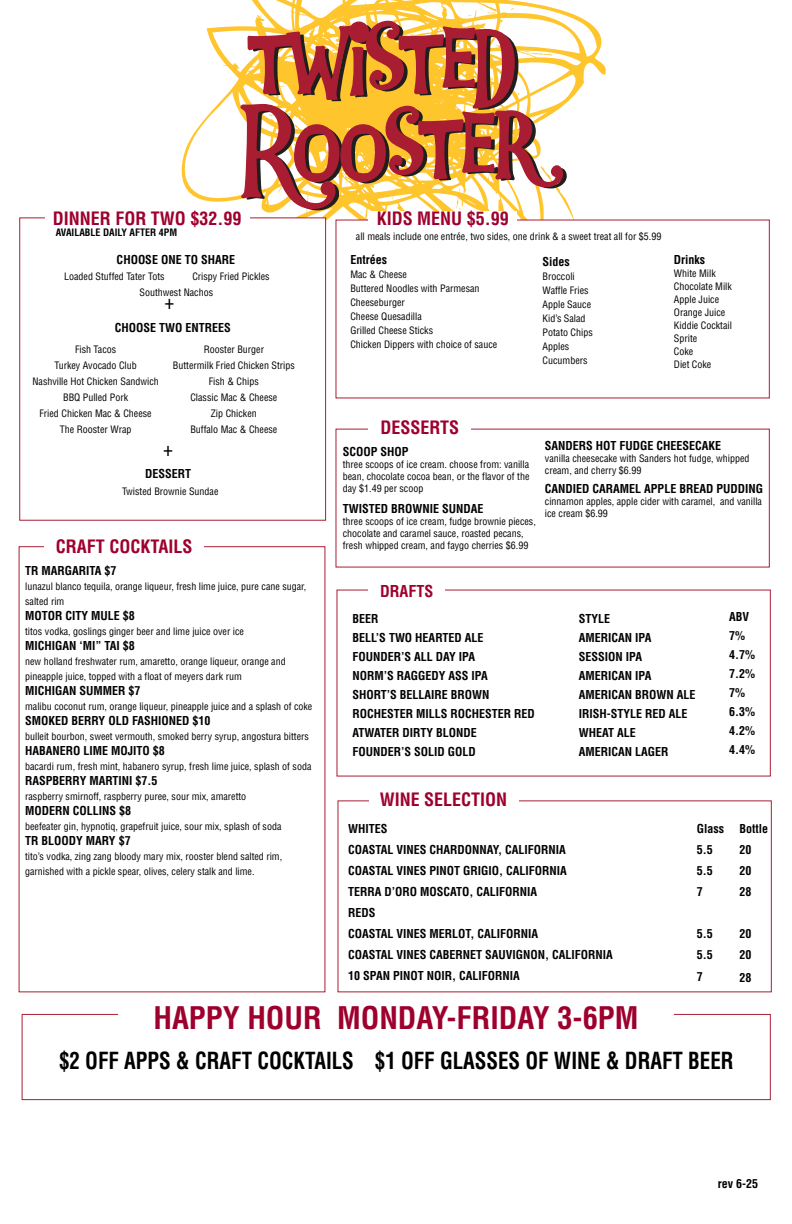
<style>
.page{position:relative;width:792px;height:1224px;background:#fff}
.page>*{position:absolute;margin:0;border:0;box-sizing:border-box;transform-origin:0 0}
.t1{font:700 condensed 30.4px "Helvetica";color:#9e002e}
.t2{font:700 condensed 23px "Helvetica";color:#000;scale:.91 1}
.t3{font:condensed 20px "Helvetica";color:#000}
.t4{font:700 condensed 18px "Helvetica";color:#9e002e}
.t5{font:700 condensed 16px "Helvetica";color:#9e002e}
.t6{font:700 condensed 12px/21px "Helvetica";color:#000}
.t7{font:condensed 10px/12px "Helvetica";color:#000}
.t8{font:700 condensed 10px "Helvetica";color:#000}
</style>
<div class="page">
<svg style="left:182px;top:0;width:432px;height:313px"></svg>
<svg style="left:240px;top:20px;width:327px;height:190px"></svg>
<div style="left:19px;top:217px;width:307px;height:304px;background:#fff;border:1px solid #a81e33"></div>
<div style="left:22px;top:1014px;width:749px;height:86px;background:#fff;border:1px solid #a81e33"></div>
<div style="left:118px;top:1005px;width:556px;height:32px;background:#fff"></div>
<div style="left:335px;top:220px;width:435px;height:178px;background:#fff"></div>
<div style="left:369px;top:211px;width:148px;height:21px;background:#fff"></div>
<div style="left:45px;top:211px;width:204px;height:21px;background:#fff"></div>
<p class="t4" style="left:53px;top:207px;width:190px">DINNER FOR TWO $32.99</p>
<p class="t8" style="left:56px;top:226px;width:123px">AVAILABLE DAILY AFTER 4PM</p>
<p class="t6" style="left:117px;top:249px;width:120px">CHOOSE ONE TO SHARE</p>
<p class="t7" style="left:64px;top:270px;width:102px">Loaded Stuffed Tater Tots</p>
<p class="t7" style="left:192px;top:270px;width:79px">Crispy Fried Pickles</p>
<p class="t7" style="left:140px;top:286px;width:75px">Southwest Nachos</p>
<p class="t6" style="left:115px;top:317px;width:118px">CHOOSE TWO ENTREES</p>
<p class="t7" style="left:75px;top:343px;width:43px">Fish Tacos</p>
<p class="t7" style="left:204px;top:343px;width:62px">Rooster Burger</p>
<p class="t7" style="left:54px;top:359px;width:84px">Turkey Avocado Club</p>
<p class="t7" style="left:173px;top:359px;width:123px">Buttermilk Fried Chicken Strips</p>
<p class="t7" style="left:32px;top:375px;width:128px">Nashville Hot Chicken Sandwich</p>
<p class="t7" style="left:209px;top:375px;width:51px">Fish &amp; Chips</p>
<p class="t7" style="left:63px;top:391px;width:66px">BBQ Pulled Pork</p>
<p class="t7" style="left:190px;top:391px;width:88px">Classic Mac &amp; Cheese</p>
<p class="t7" style="left:40px;top:407px;width:114px">Fried Chicken Mac &amp; Cheese</p>
<p class="t7" style="left:211px;top:407px;width:47px">Zip Chicken</p>
<p class="t7" style="left:60px;top:423px;width:73px">The Rooster Wrap</p>
<p class="t7" style="left:190px;top:423px;width:88px">Buffalo Mac &amp; Cheese</p>
<p class="t6" style="left:145px;top:463px;width:47px">DESSERT</p>
<p class="t7" style="left:122px;top:485px;width:98px">Twisted Brownie Sundae</p>
<p class="t3" style="left:164px;top:290px;width:11px">+</p>
<p class="t3" style="left:163px;top:436px;width:11px">+</p>
<p class="t4" style="left:56px;top:535px;width:138px">CRAFT COCKTAILS</p>
<p class="t6" style="left:25px;top:560px;width:93px">TR MARGARITA $7</p>
<p class="t7" style="left:25px;top:579px;width:283px;line-height:15px">lunazul blanco tequila, orange liqueur, fresh lime juice, pure cane sugar, salted rim</p>
<p class="t6" style="left:25px;top:605px;width:111px">MOTOR CITY MULE $8</p>
<p class="t7" style="left:25px;top:625px;width:220px">titos vodka, goslings ginger beer and lime juice over ice</p>
<p class="t6" style="left:25px;top:635px;width:111px">MICHIGAN ‘MI” TAI $8</p>
<p class="t7" style="left:25px;top:655px;width:262px">new holland freshwater rum, amaretto, orange liqueur, orange and</p>
<p class="t7" style="left:25px;top:670px;width:218px">pineapple juice, topped with a float of meyers dark rum</p>
<p class="t6" style="left:25px;top:680px;width:117px">MICHIGAN SUMMER $7</p>
<p class="t7" style="left:25px;top:700px;width:289px">malibu coconut rum, orange liqueur, pineapple juice and a splash of coke</p>
<p class="t6" style="left:25px;top:710px;width:187px">SMOKED BERRY OLD FASHIONED $10</p>
<p class="t7" style="left:25px;top:730px;width:285px">bulleit bourbon, sweet vermouth, smoked berry syrup, angostura bitters</p>
<p class="t6" style="left:25px;top:740px;width:141px">HABANERO LIME MOJITO $8</p>
<p class="t7" style="left:25px;top:760px;width:288px">bacardi rum, fresh mint, habanero syrup, fresh lime juice, splash of soda</p>
<p class="t6" style="left:25px;top:770px;width:134px">RASPBERRY MARTINI $7.5</p>
<p class="t7" style="left:25px;top:790px;width:223px">raspberry smirnoff, raspberry puree, sour mix, amaretto</p>
<p class="t6" style="left:25px;top:800px;width:108px">MODERN COLLINS $8</p>
<p class="t7" style="left:25px;top:820px;width:258px">beefeater gin, hypnotiq, grapefruit juice, sour mix, splash of soda</p>
<p class="t6" style="left:25px;top:830px;width:107px">TR BLOODY MARY $7</p>
<p class="t7" style="left:25px;top:850px;width:259px">tito’s vodka, zing zang bloody mary mix, rooster blend salted rim,</p>
<p class="t7" style="left:25px;top:865px;width:231px">garnished with a pickle spear, olives, celery stalk and lime.</p>
<p class="t4" style="left:377px;top:207px;width:134px">KIDS MENU $5.99</p>
<p class="t6" style="left:350px;top:249px;width:38px">Entrées</p>
<p class="t7" style="left:350px;top:269px;width:58px">Mac &amp; Cheese</p>
<p class="t7" style="left:350px;top:283px;width:131px">Buttered Noodles with Parmesan</p>
<p class="t7" style="left:350px;top:297px;width:56px">Cheeseburger</p>
<p class="t7" style="left:350px;top:311px;width:73px">Cheese Quesadilla</p>
<p class="t7" style="left:350px;top:325px;width:84px">Grilled Cheese Sticks</p>
<p class="t7" style="left:350px;top:339px;width:148px">Chicken Dippers with choice of sauce</p>
<p class="t7" style="left:356px;top:230px;width:307px">all meals include one entrée, two sides, one drink &amp; a sweet treat all for $5.99</p>
<p class="t6" style="left:543px;top:251px;width:29px">Sides</p>
<p class="t7" style="left:543px;top:270px;width:34px">Broccoli</p>
<p class="t7" style="left:543px;top:284px;width:48px">Waffle Fries</p>
<p class="t7" style="left:543px;top:298px;width:50px">Apple Sauce</p>
<p class="t7" style="left:543px;top:312px;width:45px">Kid’s Salad</p>
<p class="t7" style="left:543px;top:326px;width:52px">Potato Chips</p>
<p class="t7" style="left:543px;top:340px;width:28px">Apples</p>
<p class="t7" style="left:543px;top:354px;width:46px">Cucumbers</p>
<p class="t6" style="left:674px;top:249px;width:33px">Drinks</p>
<p class="t7" style="left:674px;top:268px;width:43px">White Milk</p>
<p class="t7" style="left:674px;top:281px;width:60px">Chocolate Milk</p>
<p class="t7" style="left:674px;top:294px;width:47px">Apple Juice</p>
<p class="t7" style="left:674px;top:307px;width:53px">Orange Juice</p>
<p class="t7" style="left:674px;top:320px;width:60px">Kiddie Cocktail</p>
<p class="t7" style="left:674px;top:333px;width:25px">Sprite</p>
<p class="t7" style="left:674px;top:346px;width:21px">Coke</p>
<p class="t7" style="left:674px;top:359px;width:39px">Diet Coke</p>
<p class="t4" style="left:380px;top:416px;width:80px">DESSERTS</p>
<p class="t6" style="left:343px;top:441px;width:67px">SCOOP SHOP</p>
<p class="t7" style="left:343px;top:458px;width:188px">three scoops of ice cream. choose from: vanilla bean, chocolate cocoa bean, or the flavor of the</p>
<p class="t7" style="left:343px;top:482px;width:82px">day $1.49 per scoop</p>
<p class="t6" style="left:343px;top:498px;width:142px">TWISTED BROWNIE SUNDAE</p>
<p class="t7" style="left:343px;top:515px;width:194px">three scoops of ice cream, fudge brownie pieces,</p>
<p class="t7" style="left:343px;top:527px;width:187px">chocolate and caramel sauce, roasted pecans, fresh whipped cream, and faygo cherries $6.99</p>
<p class="t6" style="left:545px;top:435px;width:178px">SANDERS HOT FUDGE CHEESECAKE</p>
<p class="t7" style="left:545px;top:453px;width:206px">vanilla cheesecake with Sanders hot fudge, whipped</p>
<p class="t7" style="left:545px;top:465px;width:98px">cream, and cherry $6.99</p>
<p class="t6" style="left:545px;top:478px;width:220px">CANDIED CARAMEL APPLE BREAD PUDDING</p>
<p class="t7" style="left:545px;top:496px;width:219px">cinnamon apples, apple cider with caramel, and vanilla</p>
<p class="t7" style="left:545px;top:508px;width:65px">ice cream $6.99</p>
<p class="t5" style="left:380px;top:581px;width:55px">DRAFTS</p>
<p class="t6" style="left:352px;top:609px;width:133px;line-height:19px">BEER<br>BELL’S TWO HEARTED ALE</p>
<p class="t6" style="left:352px;top:646px;width:124px">FOUNDER’S ALL DAY IPA</p>
<p class="t6" style="left:352px;top:665px;width:137px">NORM’S RAGGEDY ASS IPA</p>
<p class="t6" style="left:352px;top:684px;width:139px">SHORT’S BELLAIRE BROWN</p>
<p class="t6" style="left:352px;top:703px;width:184px">ROCHESTER MILLS ROCHESTER RED</p>
<p class="t6" style="left:352px;top:722px;width:126px">ATWATER DIRTY BLONDE</p>
<p class="t6" style="left:352px;top:741px;width:125px">FOUNDER’S SOLID GOLD</p>
<p class="t6" style="left:579px;top:609px;width:74px;line-height:19px">STYLE<br>AMERICAN IPA</p>
<p class="t6" style="left:579px;top:646px;width:65px">SESSION IPA</p>
<p class="t6" style="left:579px;top:665px;width:74px">AMERICAN IPA</p>
<p class="t6" style="left:579px;top:684px;width:118px">AMERICAN BROWN ALE</p>
<p class="t6" style="left:579px;top:703px;width:110px">IRISH-STYLE RED ALE</p>
<p class="t6" style="left:579px;top:722px;width:59px">WHEAT ALE</p>
<p class="t6" style="left:579px;top:741px;width:91px">AMERICAN LAGER</p>
<p class="t6" style="left:729px;top:606px;width:22px">ABV</p>
<p class="t6" style="left:729px;top:625px;width:17px">7%</p>
<p class="t6" style="left:729px;top:644px;width:27px">4.7%</p>
<p class="t6" style="left:729px;top:663px;width:27px">7.2%</p>
<p class="t6" style="left:729px;top:682px;width:17px">7%</p>
<p class="t6" style="left:729px;top:701px;width:27px">6.3%</p>
<p class="t6" style="left:729px;top:720px;width:27px">4.2%</p>
<p class="t6" style="left:729px;top:739px;width:27px">4.4%</p>
<p class="t4" style="left:380px;top:788px;width:129px">WINE SELECTION</p>
<p class="t6" style="left:348px;top:818px;width:220px">WHITES<br>COASTAL VINES CHARDONNAY, CALIFORNIA<br>COASTAL VINES PINOT GRIGIO, CALIFORNIA<br>TERRA D’ORO MOSCATO, CALIFORNIA</p>
<p class="t6" style="left:348px;top:902px;width:29px">REDS</p>
<p class="t6" style="left:348px;top:923px;width:266px">COASTAL VINES MERLOT, CALIFORNIA<br>COASTAL VINES CABERNET SAUVIGNON, CALIFORNIA<br>10 SPAN PINOT NOIR, CALIFORNIA</p>
<p class="t6" style="left:697px;top:818px;width:29px">Glass</p>
<p class="t6" style="left:697px;top:839px;width:17px">5.5</p>
<p class="t6" style="left:697px;top:860px;width:17px">5.5</p>
<p class="t6" style="left:697px;top:881px;width:7px">7</p>
<p class="t6" style="left:697px;top:923px;width:17px">5.5</p>
<p class="t6" style="left:697px;top:944px;width:17px">5.5</p>
<p class="t6" style="left:697px;top:967px;width:7px">7</p>
<p class="t6" style="left:740px;top:818px;width:30px">Bottle</p>
<p class="t6" style="left:740px;top:839px;width:13px">20</p>
<p class="t6" style="left:740px;top:860px;width:13px">20</p>
<p class="t6" style="left:740px;top:881px;width:13px">28</p>
<p class="t6" style="left:740px;top:923px;width:13px">20</p>
<p class="t6" style="left:740px;top:944px;width:13px">20</p>
<p class="t6" style="left:740px;top:967px;width:13px">28</p>
<p class="t1" style="left:153px;top:999px;width:487px">HAPPY HOUR MONDAY-FRIDAY 3-6PM</p>
<p class="t2" style="left:59px;top:1047px;width:743px">$2 OFF APPS &amp; CRAFT COCKTAILS $1 OFF GLASSES OF WINE &amp; DRAFT BEER</p>
<p class="t6" style="left:718px;top:1173px;width:42px">rev 6-25</p>
</div>
